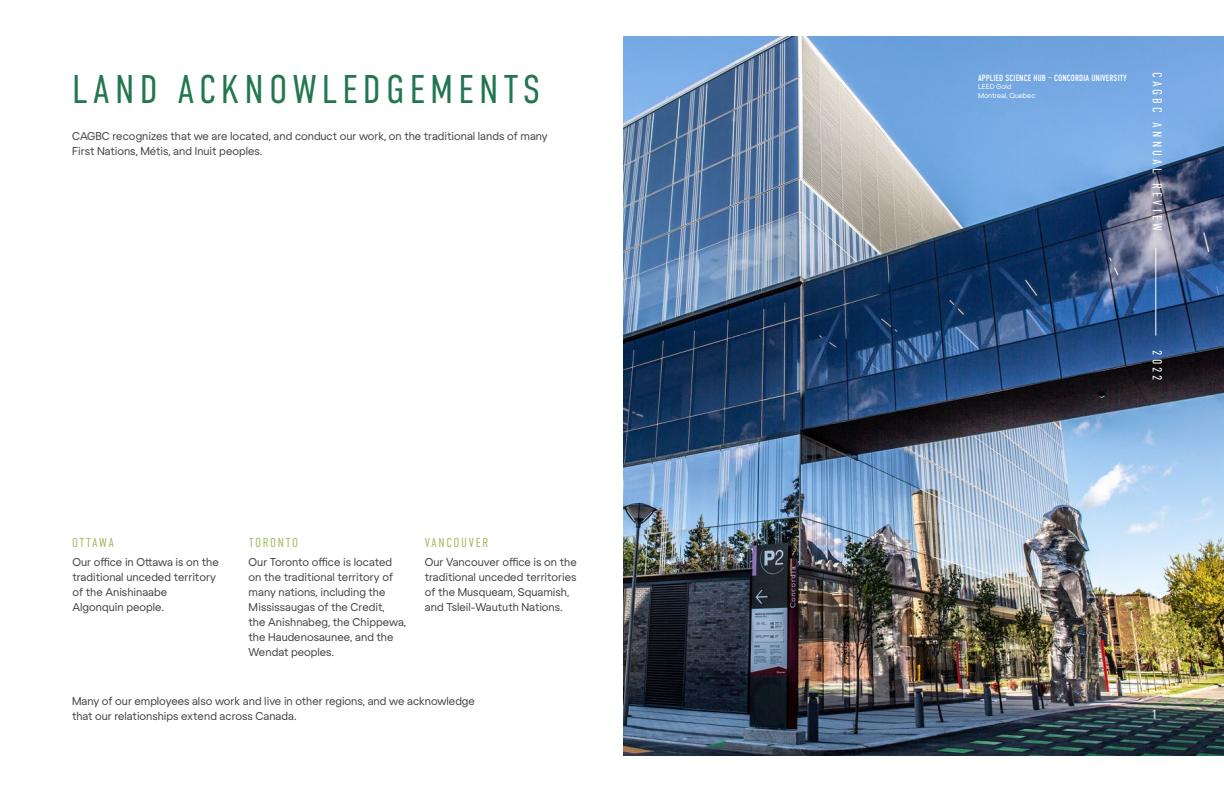
<style>
.page{position:relative;width:1224px;height:792px;background:#fff}
.page>*{position:absolute;margin:0;border:0;box-sizing:border-box;transform-origin:0 0}
.t1{font:300 40px "DIN Condensed";letter-spacing:.13em;color:#227750}
.t2{font:300 13px "DIN Condensed";letter-spacing:.13em;color:#a5bc64}
.t3{font:300 13px "DIN Condensed";letter-spacing:.25em;color:#fff}
.t4{font:11px/15px "Regola Pro";color:#414042}
.t5{font:9px "DIN Condensed";letter-spacing:.01em;color:#fff}
.t6{font:7px/8.4px "Regola Pro";color:#fff}
</style>
<div class="page">
<img style="left:624px;top:37px;width:600px;height:718px">
<hr style="left:1156px;top:248px;width:1px;height:88px;background:#fff">
<h1 class="t1" style="left:72px;top:67px;width:470px">LAND ACKNOWLEDGEMENTS</h1>
<p class="t4" style="left:72px;top:128px;width:477px">CAGBC recognizes that we are located, and conduct our work, on the traditional lands of many<br>First Nations, Métis, and Inuit peoples.</p>
<p class="t2" style="left:72px;top:535px;width:44px">OTTAWA</p>
<p class="t2" style="left:249px;top:535px;width:51px">TORONTO</p>
<p class="t2" style="left:425px;top:535px;width:65px">VANCOUVER</p>
<p class="t4" style="left:72px;top:554px;width:148px">Our office in Ottawa is on the traditional unceded territory of the Anishinaabe<br>Algonquin people.</p>
<p class="t4" style="left:249px;top:554px;width:159px">Our Toronto office is located on the traditional territory of many nations, including the<br>Mississaugas of the Credit,<br>the Anishnabeg, the Chippewa, the Haudenosaunee, and the<br>Wendat peoples.</p>
<p class="t4" style="left:425px;top:554px;width:153px">Our Vancouver office is on the traditional unceded territories of the Musqueam, Squamish, and Tsleil-Waututh Nations.</p>
<p class="t4" style="left:72px;top:693px;width:404px">Many of our employees also work and live in other regions, and we acknowledge that our relationships extend across Canada.</p>
<p class="t5" style="left:978px;top:73px;width:150px">APPLIED SCIENCE HUB – CONCORDIA UNIVERSITY</p>
<p class="t6" style="left:978px;top:82px;width:59px">LEED Gold<br>Montreal, Quebec</p>
<p class="t3" style="left:1165px;top:72px;width:160px;rotate:90deg">CAGBC ANNUAL REVIEW</p>
<p class="t3" style="left:1165px;top:350px;width:32px;rotate:90deg">2022</p>
<p class="t3" style="left:1152px;top:707px;width:7px">1</p>
</div>
